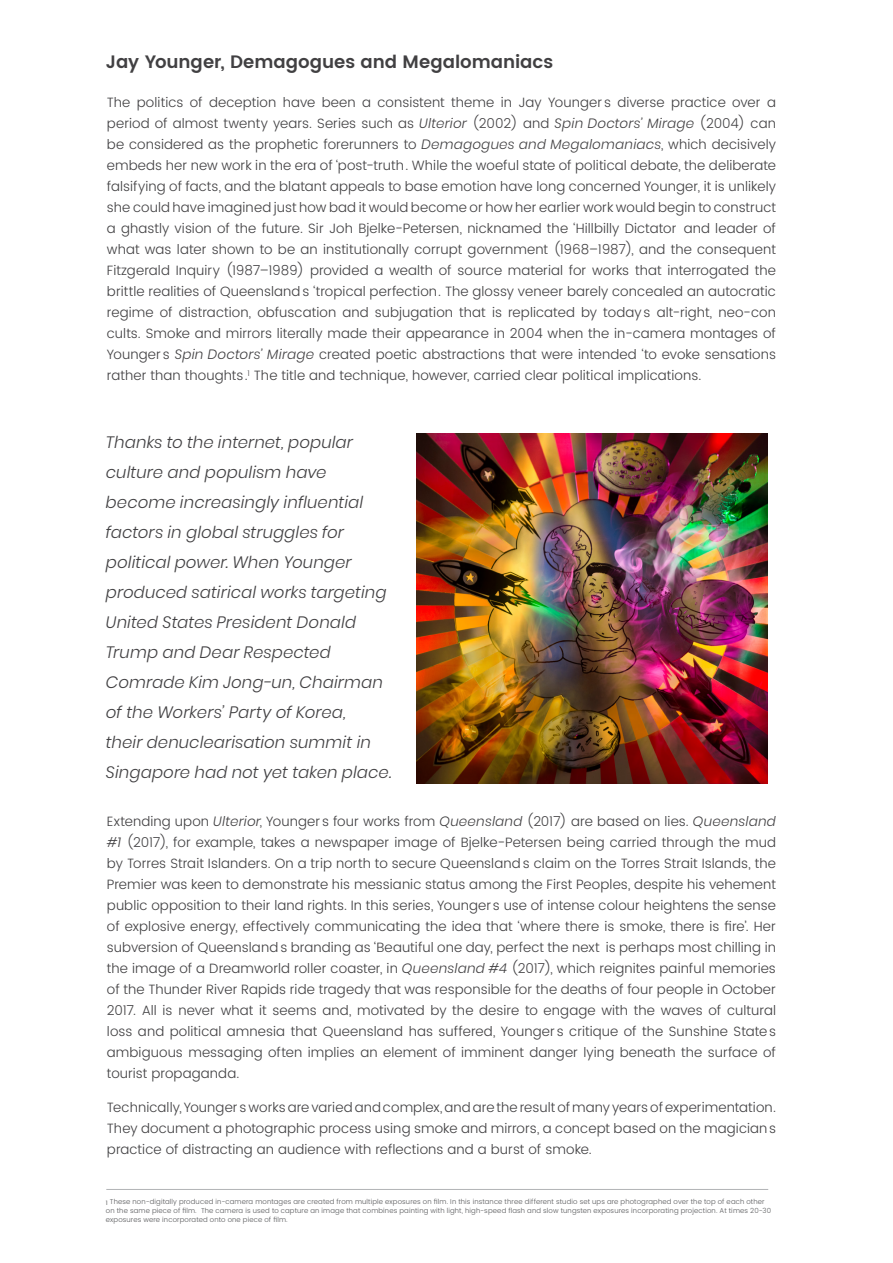
<style>
.page{position:relative;width:893px;height:1263px;background:#fff}
.page>*{position:absolute;margin:0;border:0;box-sizing:border-box;transform-origin:0 0}
.t1{font:600 18px "Poppins";color:#414042}
.t2{font:italic 300 16.5px/30px "Poppins";letter-spacing:.005em;color:#414042}
.t3{font:300 13.5px/21px "Poppins";letter-spacing:.005em;color:#414042;text-align:justify}
.t4{font:300 7.05px/9px "Poppins";letter-spacing:.02em;color:#58595b}
.s1{font-style:italic}
.s2{font-weight:400;font-size:6.15px}
</style>
<div class="page">
<hr style="left:106px;top:1189px;width:662px;height:1px;background:#b1b4b6">
<img style="left:417px;top:433px;width:350px;height:350px">
<h1 class="t1" style="left:106px;top:51px;width:449px">Jay Younger, Demagogues and Megalomaniacs</h1>
<p class="t3" style="left:107px;top:92px;width:671px">The politics of deception have been a consistent theme in Jay Younger’s diverse practice over a period of almost twenty years. Series such as <span class="s1">Ulterior</span> (2002) and <span class="s1">Spin Doctors’ Mirage</span> (2004) can be considered as the prophetic forerunners to <span class="s1">Demagogues and Megalomaniacs</span>, which decisively embeds her new work in the era of ‘post-truth’. While the woeful state of political debate, the deliberate falsifying of facts, and the blatant appeals to base emotion have long concerned Younger, it is unlikely she could have imagined just how bad it would become or how her earlier work would begin to construct a ghastly vision of the future. Sir Joh Bjelke-Petersen, nicknamed the ‘Hillbilly Dictator’ and leader of what was later shown to be an institutionally corrupt government (1968–1987), and the consequent Fitzgerald Inquiry (1987–1989) provided a wealth of source material for works that interrogated the brittle realities of Queensland’s ‘tropical perfection’. The glossy veneer barely concealed an autocratic regime of distraction, obfuscation and subjugation that is replicated by today’s alt-right, neo-con cults. Smoke and mirrors literally made their appearance in 2004 when the in-camera montages of Younger’s <span class="s1">Spin Doctors’ Mirage</span> created poetic abstractions that were intended ‘to evoke sensations rather than thoughts’.<sup>1</sup> The title and technique, however, carried clear political implications.</p>
<p class="t2" style="left:106px;top:427px;width:287px">Thanks to the internet, popular culture and populism have become increasingly influential factors in global struggles for political power. When Younger produced satirical works targeting<br>United States President Donald<br>Trump and Dear Respected<br>Comrade Kim Jong-un, Chairman of the Workers’ Party of Korea,<br>their denuclearisation summit in<br>Singapore had not yet taken place.</p>
<p class="t3" style="left:107px;top:810px;width:671px">Extending upon <span class="s1">Ulterior</span>, Younger’s four works from <span class="s1">Queensland</span> (2017) are based on lies. <span class="s1">Queensland #1</span> (2017), for example, takes a newspaper image of Bjelke-Petersen being carried through the mud by Torres Strait Islanders. On a trip north to secure Queensland’s claim on the Torres Strait Islands, the Premier was keen to demonstrate his messianic status among the First Peoples, despite his vehement public opposition to their land rights. In this series, Younger’s use of intense colour heightens the sense of explosive energy, effectively communicating the idea that ‘where there is smoke, there is fire’. Her subversion of Queensland’s branding as ‘Beautiful one day, perfect the next’ is perhaps most chilling in the image of a Dreamworld roller coaster, in <span class="s1">Queensland #4</span> (2017), which reignites painful memories of the Thunder River Rapids ride tragedy that was responsible for the deaths of four people in October 2017. All is never what it seems and, motivated by the desire to engage with the waves of cultural loss and political amnesia that Queensland has suffered, Younger’s critique of the Sunshine State’s ambiguous messaging often implies an element of imminent danger lying beneath the surface of tourist propaganda.</p>
<p class="t3" style="left:107px;top:1097px;width:671px">Technically, Younger’s works are varied and complex, and are the result of many years of experimentation.<br>They document a photographic process using smoke and mirrors, a concept based on the magician’s practice of distracting an audience with reflections and a burst of smoke.</p>
<p class="t4" style="left:106px;top:1197px;width:667px"><span class="s2">1</span> These non-digitally produced in-camera montages are created from multiple exposures on film. In this instance three different studio set ups are photographed over the top of each other on the same piece of film. The camera is used to capture an image that combines painting with light, high-speed flash and slow tungsten exposures incorporating projection. At times 20-30 exposures were incorporated onto one piece of film.</p>
</div>
